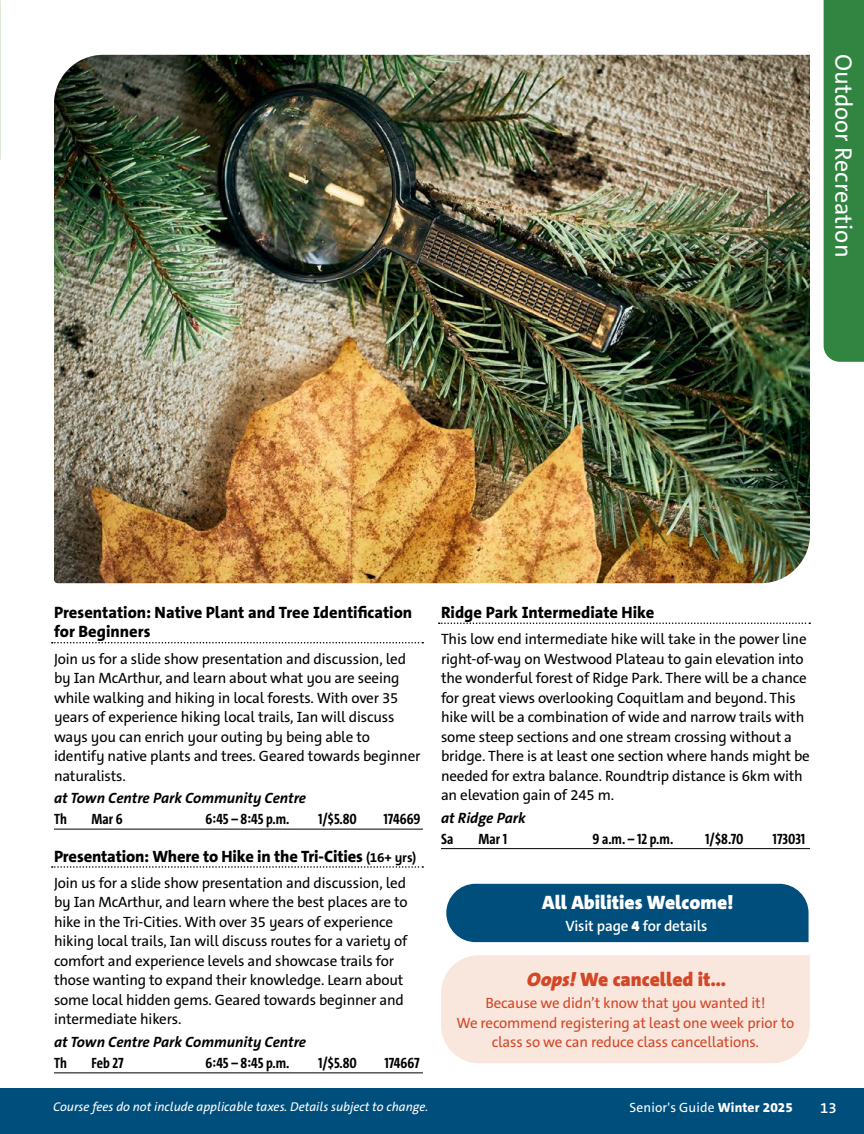
<style>
.page{position:relative;width:864px;height:1134px;background:#fff}
.page>*{position:absolute;margin:0;border:0;box-sizing:border-box;transform-origin:0 0}
.t1{font:24px "The Sans C5";color:#fff}
.Pullout_-_Title{font:900 19.5px "The Sans C5";color:#fff}
.Pullout_-_Title-2{font:900 19.5px "The Sans C5";color:#d34727}
.Program_Copy{font:800 16.5px/19.5px "The Sans C5";letter-spacing:-.005em;color:#000}
.Description{font:15px/19.5px "The Sans C5";letter-spacing:-.01em;color:#000}
.Pullout_Body{font:15px/19.5px "The Sans C5";letter-spacing:-.01em;color:#d34727;text-align:center}
.Details{font:700 15px "The Sans Cd";color:#000}
.Location{font:italic 700 15px "The Sans C5";color:#000}
.Pullout_Body-2{font:600 15px "The Sans C5";letter-spacing:-.01em;color:#fff}
.t2{font:13.5px "The Sans C5";letter-spacing:.01em;color:#fff}
.t3{font:italic 12.75px "The Sans C5";color:#fff}
.s1{font-weight:700;font-size:13.5px}
.s2{font-weight:900}
.s3{font-style:italic}
.s4{font-weight:800}
</style>
<div class="page">
<svg style="left:52px;top:642px;width:371px;height:1px"></svg>
<hr style="left:54px;top:829px;width:369px;height:1px;background:#000">
<svg style="left:52px;top:866px;width:371px;height:2px"></svg>
<hr style="left:54px;top:1072px;width:369px;height:1px;background:#000">
<svg style="left:439px;top:622px;width:371px;height:2px"></svg>
<hr style="left:441px;top:848px;width:369px;height:1px;background:#000">
<img style="left:54px;top:55px;width:756px;height:528px">
<div style="left:441px;top:955px;width:369px;height:108px;background:#f9e7dd"></div>
<div style="left:446px;top:884px;width:363px;height:58px;background:#004e7c"></div>
<div style="left:0;top:1088px;width:864px;height:46px;background:#004e7c"></div>
<div style="left:824px;top:0;width:40px;height:362px;background:#328541"></div>
<h1 class="t1" style="left:859px;top:54px;width:205px;rotate:90deg">Outdoor Recreation</h1>
<p class="Program_Copy" style="left:54px;top:603px;width:360px">Presentation: Native Plant and Tree Identification for Beginners</p>
<p class="Description" style="left:54px;top:649px;width:368px">Join us for a slide show presentation and discussion, led by Ian McArthur, and learn about what you are seeing while walking and hiking in local forests. With over 35 years of experience hiking local trails, Ian will discuss ways you can enrich your outing by being able to identify native plants and trees. Geared towards beginner naturalists.</p>
<p class="Location" style="left:54px;top:788px;width:254px">at Town Centre Park Community Centre</p>
<p class="Details" style="left:54px;top:809px;width:14px">Th</p>
<p class="Details" style="left:92px;top:809px;width:33px">Mar 6</p>
<p class="Details" style="left:206px;top:809px;width:86px">6:45 – 8:45 p.m.</p>
<p class="Details" style="left:318px;top:809px;width:40px">1/$5.80</p>
<p class="Details" style="left:384px;top:809px;width:38px">174669</p>
<p class="Program_Copy" style="left:54px;top:846px;width:364px">Presentation: Where to Hike in the Tri-Cities <span class="s1">(16+ yrs)</span></p>
<p class="Description" style="left:54px;top:873px;width:355px">Join us for a slide show presentation and discussion, led by Ian McArthur, and learn where the best places are to hike in the Tri-Cities. With over 35 years of experience hiking local trails, Ian will discuss routes for a variety of comfort and experience levels and showcase trails for those wanting to expand their knowledge. Learn about some local hidden gems. Geared towards beginner and intermediate hikers.</p>
<p class="Location" style="left:54px;top:1032px;width:254px">at Town Centre Park Community Centre</p>
<p class="Details" style="left:54px;top:1053px;width:14px">Th</p>
<p class="Details" style="left:92px;top:1053px;width:34px">Feb 27</p>
<p class="Details" style="left:206px;top:1053px;width:86px">6:45 – 8:45 p.m.</p>
<p class="Details" style="left:318px;top:1053px;width:40px">1/$5.80</p>
<p class="Details" style="left:384px;top:1053px;width:37px">174667</p>
<p class="Program_Copy" style="left:441px;top:603px;width:215px">Ridge Park Intermediate Hike</p>
<p class="Description" style="left:441px;top:629px;width:370px">This low end intermediate hike will take in the power line right-of-way on Westwood Plateau to gain elevation into the wonderful forest of Ridge Park. There will be a chance for great views overlooking Coquitlam and beyond. This hike will be a combination of wide and narrow trails with some steep sections and one stream crossing without a bridge. There is at least one section where hands might be needed for extra balance. Roundtrip distance is 6km with an elevation gain of 245 m.</p>
<p class="Location" style="left:441px;top:808px;width:86px">at Ridge Park</p>
<p class="Details" style="left:441px;top:829px;width:14px">Sa</p>
<p class="Details" style="left:478px;top:829px;width:30px">Mar 1</p>
<p class="Details" style="left:592px;top:829px;width:82px">9 a.m. – 12 p.m.</p>
<p class="Details" style="left:705px;top:829px;width:40px">1/$8.70</p>
<p class="Details" style="left:773px;top:829px;width:34px">173031</p>
<p class="Pullout_-_Title" style="left:542px;top:890px;width:193px">All Abilities Welcome!</p>
<p class="Pullout_Body-2" style="left:566px;top:917px;width:143px">Visit page <span class="s2">4</span> for details</p>
<p class="Pullout_-_Title-2" style="left:527px;top:967px;width:201px"><span class="s3">Oops!</span> We cancelled it…</p>
<p class="Pullout_Body" style="left:485px;top:993px;width:282px">Because we didn’t know that you wanted it!</p>
<p class="Pullout_Body" style="left:456px;top:1013px;width:339px">We recommend registering at least one week prior to class so we can reduce class cancellations.</p>
<p class="t3" style="left:53px;top:1099px;width:377px">Course fees do not include applicable taxes. Details subject to change.</p>
<p class="t2" style="left:630px;top:1099px;width:165px">Senior's Guide <span class="s4">Winter 2025</span></p>
<p class="Pullout_Body-2" style="left:820px;top:1098px;width:18px">13</p>
</div>
